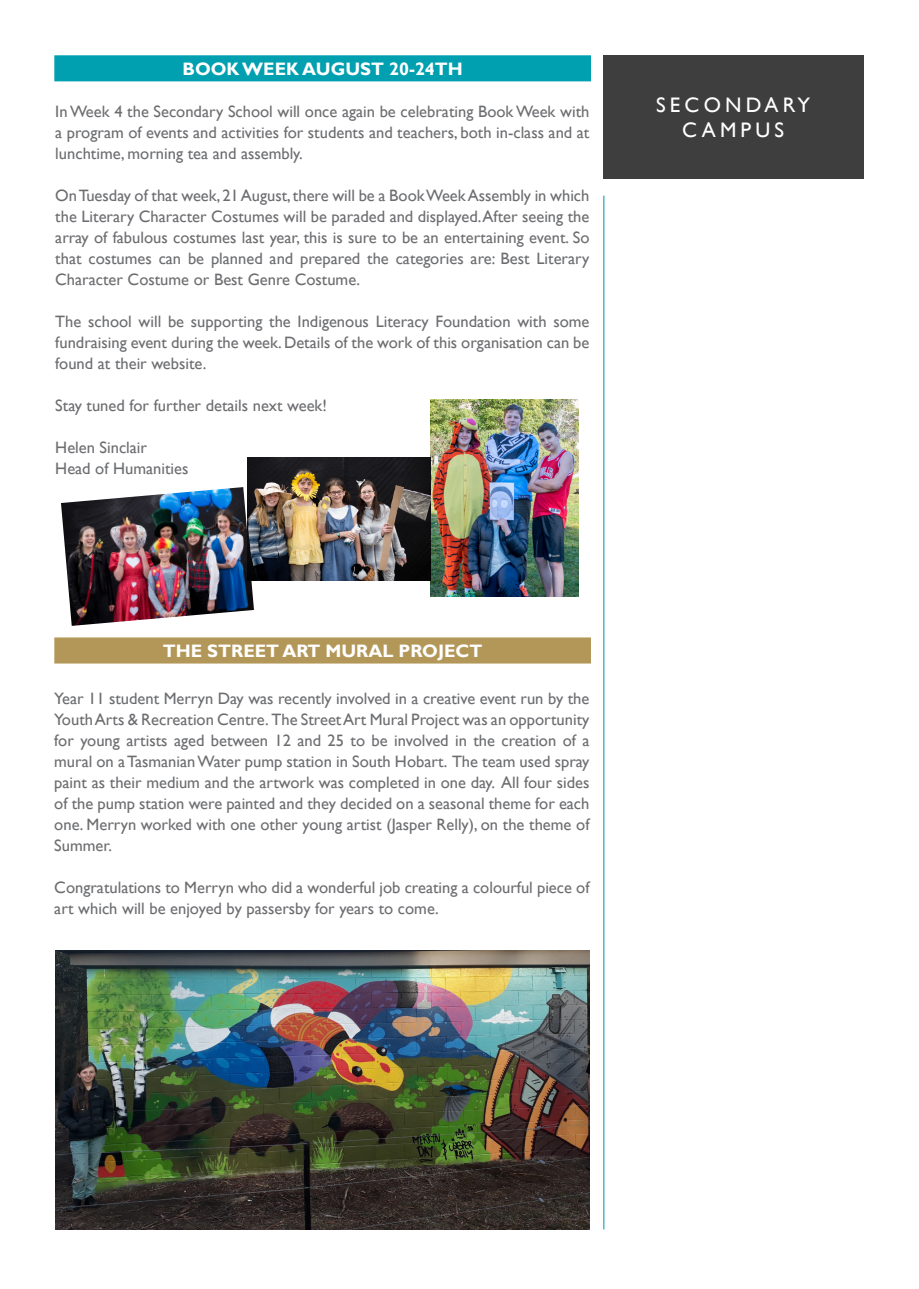
<style>
.page{position:relative;width:919px;height:1289px;background:#fff}
.page>*{position:absolute;margin:0;border:0;box-sizing:border-box;transform-origin:0 0}
.t1{font:21px "Gill Sans";letter-spacing:.2em;color:#fff}
.t2{font:700 18px "Gill Sans";color:#fff}
.body_copy{font:16.5px/21px "Gill Sans";color:#6c6d70;text-align:justify}
</style>
<div class="page">
<hr style="left:603px;top:196px;width:1px;height:1033px;background:#00a0b0">
<div style="left:602px;top:55px;width:261px;height:124px;background:#3e3e3f"></div>
<div style="left:55px;top:56px;width:535px;height:25px;background:#00a0b0"></div>
<div style="left:54px;top:55px;width:537px;height:26px;border:2px solid #00a0b0"></div>
<div style="left:55px;top:638px;width:535px;height:24px;background:#b39758"></div>
<div style="left:54px;top:637px;width:537px;height:26px;border:2px solid #b39758"></div>
<img style="left:55px;top:950px;width:534px;height:279px">
<img style="left:61px;top:487px;width:193px;height:139px">
<img style="left:430px;top:400px;width:148px;height:196px">
<img style="left:247px;top:457px;width:183px;height:123px">
<p class="t2" style="left:182px;top:58px;width:282px">BOOK WEEK AUGUST 20-24TH</p>
<p class="body_copy" style="left:55px;top:101px;width:535px">In Week 4 the Secondary School will once again be celebrating Book Week with a program of events and activities for students and teachers, both in-class and at lunchtime, morning tea and assembly.</p>
<p class="body_copy" style="left:55px;top:185px;width:535px">On Tuesday of that week, 21 August, there will be a Book Week Assembly in which the Literary Character Costumes will be paraded and displayed. After seeing the array of fabulous costumes last year, this is sure to be an entertaining event. So that costumes can be planned and prepared the categories are: Best Literary Character Costume or Best Genre Costume.</p>
<p class="body_copy" style="left:55px;top:311px;width:535px">The school will be supporting the Indigenous Literacy Foundation with some fundraising event during the week. Details of the work of this organisation can be found at their website.</p>
<p class="body_copy" style="left:55px;top:395px;width:273px">Stay tuned for further details next week!</p>
<p class="body_copy" style="left:55px;top:437px;width:93px">Helen Sinclair</p>
<p class="body_copy" style="left:55px;top:458px;width:135px">Head of Humanities</p>
<p class="t1" style="left:656px;top:92px;width:156px">SECONDARY</p>
<p class="t1" style="left:682px;top:117px;width:103px">CAMPUS</p>
<p class="t2" style="left:163px;top:639px;width:321px">THE STREET ART MURAL PROJECT</p>
<p class="body_copy" style="left:54px;top:688px;width:536px">Year 11 student Merryn Day was recently involved in a creative event run by the Youth Arts &amp; Recreation Centre. The Street Art Mural Project was an opportunity for young artists aged between 12 and 25 to be involved in the creation of a mural on a Tasmanian Water pump station in South Hobart. The team used spray paint as their medium and the artwork was completed in one day. All four sides of the pump station were painted and they decided on a seasonal theme for each one. Merryn worked with one other young artist (Jasper Relly), on the theme of Summer.</p>
<p class="body_copy" style="left:54px;top:877px;width:536px">Congratulations to Merryn who did a wonderful job creating a colourful piece of art which will be enjoyed by passersby for years to come.</p>
</div>
